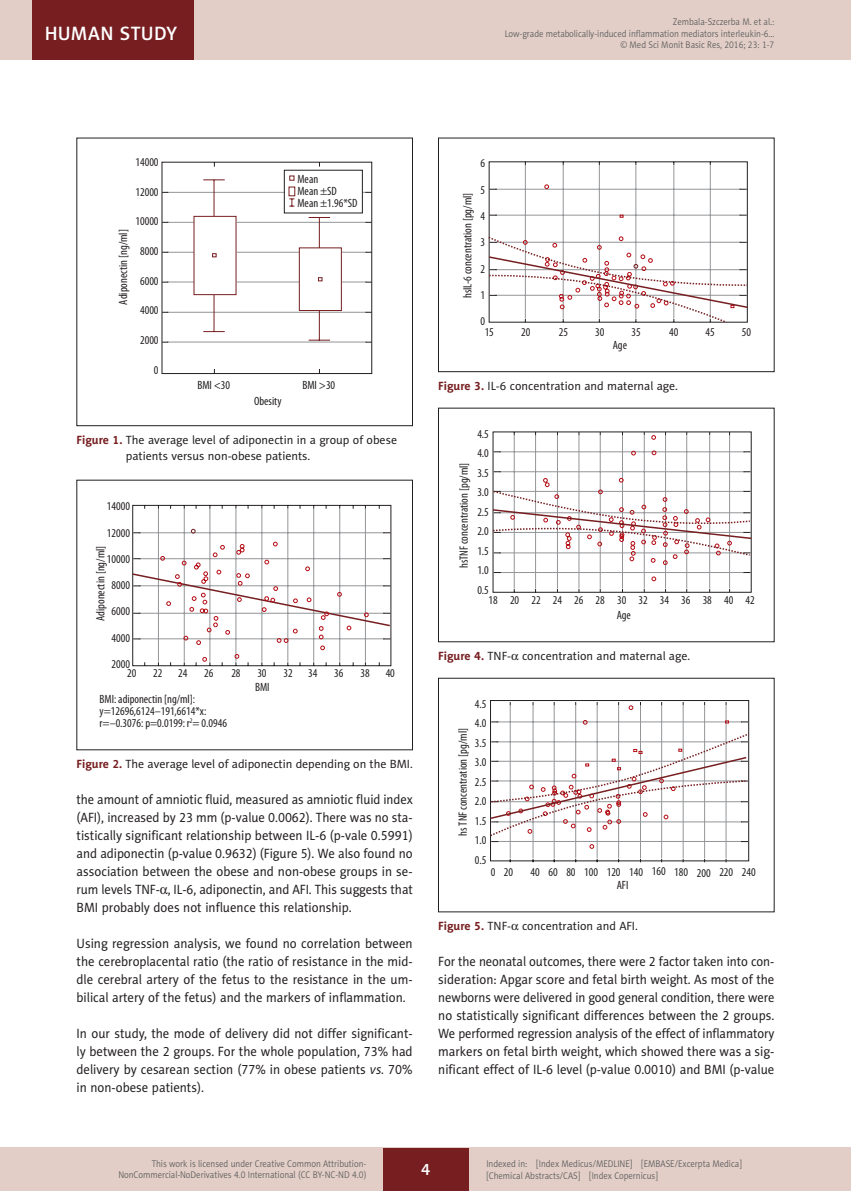
<style>
.page{position:relative;width:851px;height:1191px;background:#fff}
.page>*{position:absolute;margin:0;border:0;box-sizing:border-box;transform-origin:0 0}
.t1{font:19.5px "Naomi Sans EFN Medium";letter-spacing:.015em;color:#fff}
.t2{font:16.5px "Naomi Sans EFN Medium";color:#fff}
.MSM_Body{font:13.5px/18px "Naomi Sans EFN";color:#231f20;text-align:justify;scale:.95 1}
.MSM_Body-2{font:13.5px/18px "Naomi Sans EFN";color:#231f20;text-align:justify;scale:.94 1}
.MSM_Body-3{font:13.5px/18px "Naomi Sans EFN";color:#231f20;text-align:justify;scale:.93 1}
.t3{font:condensed 12px/19.5px "Myriad Pro";color:#231f20}
.MSM_Rycina_tytul{font:12px/15.8px "Naomi Sans EFN";color:#231f20}
.t4{font:9.75px/11.2px "Naomi Sans EFN Light";color:#57585a;text-align:right;scale:.9 1}
.s1{font-weight:700;color:#761e20}
.s2{font-family:"Standard Sym L"}
.s3{font-style:italic}
</style>
<div class="page">
<svg style="left:161px;top:161px;width:211px;height:213px"></svg>
<div style="left:284px;top:170px;width:78px;height:43px;background:#fff"></div>
<svg style="left:193px;top:175px;width:149px;height:158px"></svg>
<svg style="left:132px;top:504px;width:259px;height:162px"></svg>
<svg style="left:191px;top:529px;width:4px;height:4px"></svg>
<svg style="left:132px;top:541px;width:259px;height:121px"></svg>
<svg style="left:488px;top:161px;width:260px;height:23px"></svg>
<svg style="left:488px;top:184px;width:260px;height:139px"></svg>
<div style="left:438px;top:138px;width:336px;height:234px;border:1px solid #231f20"></div>
<svg style="left:490px;top:700px;width:259px;height:163px"></svg>
<hr style="left:640px;top:705px;width:1px;height:153px;background:#939598">
<hr style="left:661px;top:705px;width:1px;height:153px;background:#939598">
<hr style="left:682px;top:705px;width:1px;height:153px;background:#939598">
<hr style="left:704px;top:705px;width:1px;height:153px;background:#939598">
<hr style="left:725px;top:705px;width:1px;height:153px;background:#939598">
<svg style="left:490px;top:702px;width:260px;height:147px"></svg>
<div style="left:438px;top:678px;width:336px;height:234px;border:1px solid #231f20"></div>
<svg style="left:492px;top:431px;width:259px;height:162px"></svg>
<hr style="left:557px;top:435px;width:1px;height:153px;background:#939598">
<hr style="left:578px;top:435px;width:1px;height:153px;background:#939598">
<hr style="left:729px;top:435px;width:1px;height:153px;background:#939598">
<hr style="left:665px;top:435px;width:1px;height:153px;background:#939598">
<hr style="left:622px;top:435px;width:1px;height:153px;background:#939598">
<svg style="left:492px;top:432px;width:260px;height:149px"></svg>
<div style="left:0;top:1148px;width:850px;height:43px;background:#e2cec6"></div>
<div style="left:383px;top:1147px;width:85px;height:43px;background:#761e20"></div>
<div style="left:0;top:0;width:850px;height:60px;background:#e2cec6"></div>
<hr style="left:850px;top:0;width:1px;height:60px;background:#e2cec6">
<div style="left:32px;top:0;width:161px;height:60px;background:#761e20"></div>
<h1 class="t1" style="left:45px;top:22px;width:134px">HUMAN STUDY</h1>
<p class="t4" style="left:504px;top:16px;width:301px">Zembala-Szczerba M. et al.:<br>Low-grade metabolically-induced inflammation mediators interleukin-6… © Med Sci Monit Basic Res, 2016; 23: 1-7</p>
<p class="t3" style="left:135px;top:153px;width:25px">14000</p>
<p class="t3" style="left:135px;top:182px;width:25px">12000</p>
<p class="t3" style="left:135px;top:212px;width:25px">10000</p>
<p class="t3" style="left:140px;top:241px;width:20px">8000</p>
<p class="t3" style="left:140px;top:271px;width:20px">6000</p>
<p class="t3" style="left:140px;top:301px;width:20px">4000</p>
<p class="t3" style="left:140px;top:330px;width:20px">2000</p>
<p class="t3" style="left:154px;top:360px;width:6px">0</p>
<p class="t3" style="left:114px;top:304px;width:77px;rotate:-90deg">Adiponectin [ng/ml]</p>
<p class="t3" style="left:297px;top:173px;width:62px;line-height:12px">Mean<br>Mean ±SD<br>Mean ±1.96*SD</p>
<p class="t3" style="left:197px;top:376px;width:34px">BMI &lt;30</p>
<p class="t3" style="left:302px;top:376px;width:34px">BMI &gt;30</p>
<p class="t3" style="left:254px;top:391px;width:29px">Obesity</p>
<p class="MSM_Rycina_tytul" style="left:126px;top:432px;width:273px;text-indent:-49px"><span class="s1">Figure 1.</span> The average level of adiponectin in a group of obese patients versus non-obese patients.</p>
<p class="t3" style="left:107px;top:493px;width:25px;line-height:26.2px;text-align:center">14000<br>12000<br>10000<br>8000<br>6000<br>4000<br>2000</p>
<p class="t3" style="left:127px;top:663px;width:11px">20</p>
<p class="t3" style="left:153px;top:663px;width:11px">22</p>
<p class="t3" style="left:178px;top:663px;width:11px">24</p>
<p class="t3" style="left:204px;top:663px;width:11px">26</p>
<p class="t3" style="left:231px;top:663px;width:11px">28</p>
<p class="t3" style="left:257px;top:663px;width:11px">30</p>
<p class="t3" style="left:360px;top:663px;width:11px">38</p>
<p class="t3" style="left:385px;top:663px;width:11px">40</p>
<p class="t3" style="left:255px;top:677px;width:16px">BMI</p>
<p class="t3" style="left:91px;top:621px;width:77px;rotate:-90deg">Adiponectin [ng/ml]</p>
<p class="t3" style="left:283px;top:663px;width:11px">32</p>
<p class="t3" style="left:308px;top:663px;width:11px">34</p>
<p class="t3" style="left:334px;top:663px;width:11px">36</p>
<p class="t3" style="left:99px;top:693px;width:129px;line-height:12px">BMI: adiponectin [ng/ml]: y=12696,6124–191,6614*x: r=–0.3076: p=0.0199: r<sup>2</sup>= 0.0946</p>
<p class="MSM_Rycina_tytul" style="left:77px;top:756px;width:337px"><span class="s1">Figure 2.</span> The average level of adiponectin depending on the BMI.</p>
<p class="MSM_Body-3" style="left:77px;top:790px;width:363px">the amount of amniotic fluid, measured as amniotic fluid index (AFI), increased by 23 mm (p-value 0.0062). There was no sta&shy;tistically significant relationship between IL-6 (p-vale 0.5991) and adiponectin (p-value 0.9632) (Figure 5). We also found no association between the obese and non-obese groups in se&shy;rum levels TNF-<span class="s2">a</span>, IL-6, adiponectin, and AFI. This suggests that BMI probably does not influence this relationship.</p>
<p class="MSM_Body" style="left:77px;top:934px;width:355px">Using regression analysis, we found no correlation between the cerebroplacental ratio (the ratio of resistance in the mid&shy;dle cerebral artery of the fetus to the resistance in the um&shy;bilical artery of the fetus) and the markers of inflammation.</p>
<p class="MSM_Body" style="left:77px;top:1024px;width:355px">In our study, the mode of delivery did not differ significant&shy;ly between the 2 groups. For the whole population, 73% had delivery by cesarean section (77% in obese patients <span class="s3">vs.</span> 70% in non-obese patients).</p>
<p class="t3" style="left:480px;top:150px;width:6px;line-height:26.2px;text-align:justify">6<br>5<br>4<br>3<br>2<br>1<br>0</p>
<p class="t3" style="left:457px;top:298px;width:107px;rotate:-90deg">hsIL-6 concentration [pg/ml]</p>
<p class="t3" style="left:484px;top:322px;width:11px">15</p>
<p class="t3" style="left:521px;top:322px;width:11px">20</p>
<p class="t3" style="left:558px;top:322px;width:11px">25</p>
<p class="t3" style="left:595px;top:322px;width:11px">30</p>
<p class="t3" style="left:631px;top:322px;width:11px">35</p>
<p class="t3" style="left:669px;top:322px;width:11px">40</p>
<p class="t3" style="left:612px;top:335px;width:16px">Age</p>
<p class="MSM_Rycina_tytul" style="left:438px;top:378px;width:241px"><span class="s1">Figure 3.</span> IL-6 concentration and maternal age.</p>
<p class="t3" style="left:477px;top:424px;width:13px;text-align:justify">4.5<br>4.0<br>3.5<br>3.0<br>2.5<br>2.0<br>1.5<br>1.0<br>0.5</p>
<p class="t3" style="left:454px;top:568px;width:107px;rotate:-90deg">hsTNF concentration [pg/ml]</p>
<p class="t3" style="left:705px;top:322px;width:11px">45</p>
<p class="t3" style="left:741px;top:322px;width:11px">50</p>
<p class="t3" style="left:616px;top:592px;width:118px;line-height:15.5px;text-indent:-128px">18 20 22 24 26 28 30 32 34 36 38 40<br>Age</p>
<p class="MSM_Rycina_tytul" style="left:438px;top:648px;width:253px"><span class="s1">Figure 4.</span> TNF-<span class="s2">a</span> concentration and maternal age.</p>
<p class="t3" style="left:745px;top:590px;width:11px">42</p>
<p class="t3" style="left:474px;top:694px;width:13px;text-align:justify">4.5<br>4.0<br>3.5<br>3.0<br>2.5<br>2.0<br>1.5<br>1.0<br>0.5</p>
<p class="t3" style="left:453px;top:835px;width:109px;rotate:-90deg">hs TNF concentration [pg/ml]</p>
<p class="t3" style="left:490px;top:862px;width:24px">0 20</p>
<p class="t3" style="left:530px;top:862px;width:69px">40 60 80 100</p>
<p class="t3" style="left:606px;top:862px;width:150px">120 140 160 180 200 220 240</p>
<p class="t3" style="left:616px;top:876px;width:13px">AFI</p>
<p class="MSM_Rycina_tytul" style="left:438px;top:918px;width:201px"><span class="s1">Figure 5.</span> TNF-<span class="s2">a</span> concentration and AFI.</p>
<p class="MSM_Body-2" style="left:438px;top:952px;width:359px">For the neonatal outcomes, there were 2 factor taken into con&shy;sideration: Apgar score and fetal birth weight. As most of the newborns were delivered in good general condition, there were no statistically significant differences between the 2 groups.<br>We performed regression analysis of the effect of inflammatory markers on fetal birth weight, which showed there was a sig&shy;nificant effect of IL-6 level (p-value 0.0010) and BMI (p-value</p>
<p class="t4" style="left:118px;top:1158px;width:277px">This work is licensed under Creative Common Attribution-<br>NonCommercial-NoDerivatives 4.0 International (CC BY-NC-ND 4.0)</p>
<h2 class="t2" style="left:421px;top:1160px;width:11px">4</h2>
<p class="t4" style="left:486px;top:1158px;width:285px;text-align:left">Indexed in: [Index Medicus/MEDLINE] [EMBASE/Excerpta Medica] [Chemical Abstracts/CAS] [Index Copernicus]</p>
</div>
